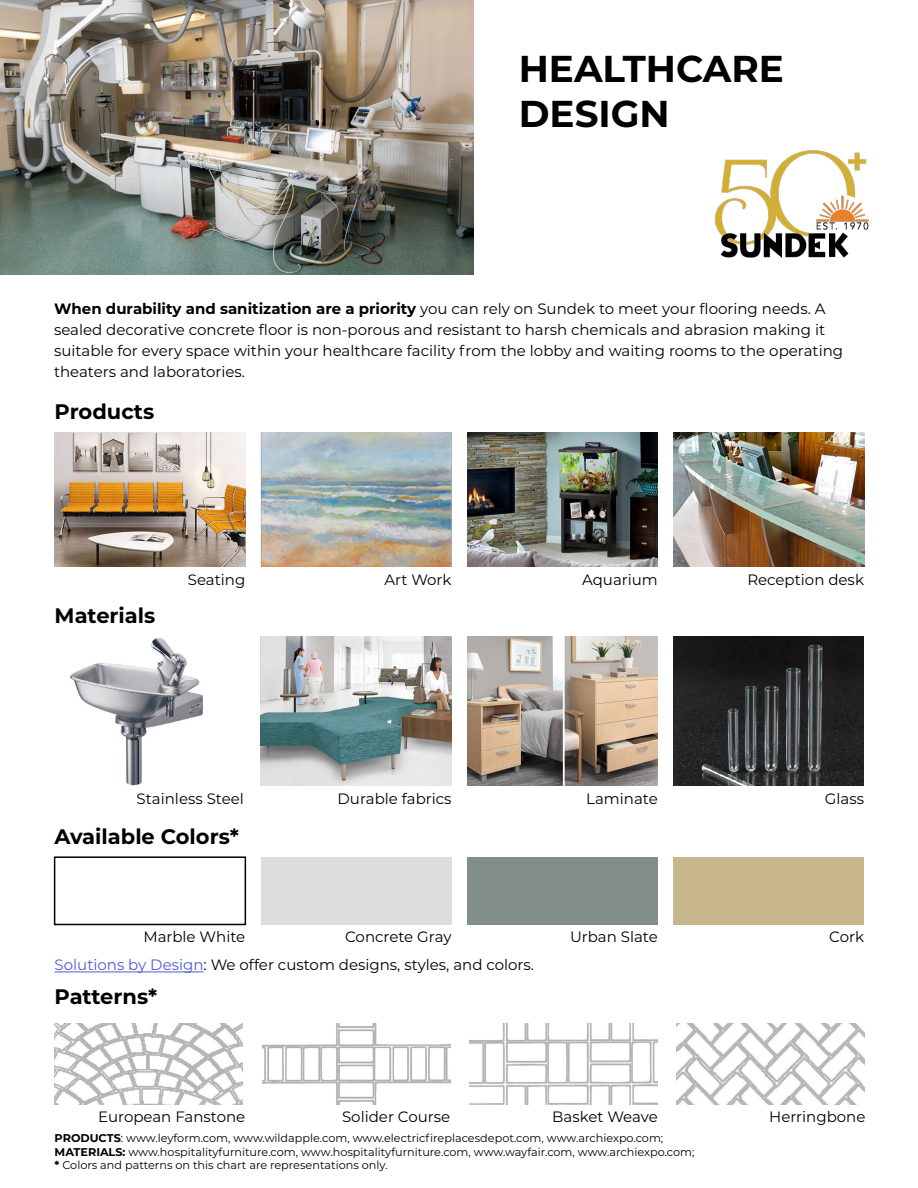
<style>
.page{position:relative;width:918px;height:1188px;background:#fff}
.page>*{position:absolute;margin:0;border:0;box-sizing:border-box;transform-origin:0 0}
.t1{font:700 37.35px/45px "Montserrat";color:#000}
.t2{font:700 21px "Montserrat";color:#000}
.t3{font:15px/21px "Montserrat";color:#000}
.t4{font:11.25px/13.5px "Montserrat";color:#000}
.s1{font-weight:700}
.s2{color:#4f5cd6}
</style>
<div class="page">
<img style="left:0;top:0;width:473px;height:274px">
<div style="left:54px;top:856px;width:192px;height:69px;background:#fff;border:2px solid #000"></div>
<div style="left:261px;top:857px;width:191px;height:67px;background:#dcddde"></div>
<div style="left:467px;top:857px;width:191px;height:67px;background:#818f88"></div>
<div style="left:673px;top:857px;width:191px;height:67px;background:#c7b689"></div>
<img style="left:55px;top:1023px;width:188px;height:82px">
<img style="left:262px;top:1023px;width:188px;height:82px">
<img style="left:470px;top:1023px;width:188px;height:82px">
<img style="left:676px;top:1023px;width:188px;height:82px">
<img style="left:54px;top:432px;width:191px;height:135px">
<img style="left:261px;top:432px;width:191px;height:135px">
<img style="left:467px;top:432px;width:191px;height:135px">
<img style="left:673px;top:432px;width:191px;height:135px">
<img style="left:70px;top:638px;width:133px;height:148px">
<img style="left:261px;top:636px;width:191px;height:150px">
<img style="left:467px;top:636px;width:191px;height:150px">
<img style="left:673px;top:636px;width:191px;height:150px">
<img style="left:714px;top:150px;width:155px;height:108px">
<hr style="left:55px;top:972px;width:149px;height:1px;background:#4f5cd6">
<h1 class="t1" style="left:519px;top:44px;width:267px">HEALTHCARE<br>DESIGN</h1>
<p class="t3" style="left:54px;top:298px;width:791px"><span class="s1">When durability and sanitization are a priority</span> you can rely on Sundek to meet your flooring needs. A sealed decorative concrete floor is non-porous and resistant to harsh chemicals and abrasion making it suitable for every space within your healthcare facility from the lobby and waiting rooms to the operating theaters and laboratories.</p>
<h2 class="t2" style="left:55px;top:397px;width:101px">Products</h2>
<h2 class="t2" style="left:55px;top:601px;width:102px">Materials</h2>
<p class="t3" style="left:188px;top:569px;width:59px">Seating</p>
<p class="t3" style="left:384px;top:569px;width:69px">Art Work</p>
<p class="t3" style="left:582px;top:569px;width:77px">Aquarium</p>
<p class="t3" style="left:747px;top:569px;width:118px">Reception desk</p>
<p class="t3" style="left:137px;top:787px;width:109px">Stainless Steel</p>
<h2 class="t2" style="left:55px;top:822px;width:186px">Available Colors*</h2>
<p class="t3" style="left:143px;top:926px;width:103px">Marble White</p>
<p class="t3" style="left:338px;top:787px;width:116px">Durable fabrics</p>
<p class="t3" style="left:586px;top:787px;width:73px">Laminate</p>
<p class="t3" style="left:825px;top:787px;width:41px">Glass</p>
<p class="t3" style="left:345px;top:926px;width:108px">Concrete Gray</p>
<p class="t3" style="left:570px;top:926px;width:89px">Urban Slate</p>
<p class="t3" style="left:829px;top:926px;width:36px">Cork</p>
<p class="t3" style="left:55px;top:954px;width:481px"><span class="s2">Solutions by Design</span>: We offer custom designs, styles, and colors.</p>
<h2 class="t2" style="left:55px;top:981px;width:104px">Patterns*</h2>
<p class="t3" style="left:98px;top:1106px;width:149px">European Fanstone</p>
<p class="t3" style="left:342px;top:1106px;width:110px">Solider Course</p>
<p class="t3" style="left:552px;top:1106px;width:107px">Basket Weave</p>
<p class="t3" style="left:769px;top:1106px;width:98px">Herringbone</p>
<p class="t4" style="left:55px;top:1131px;width:641px"><span class="s1">PRODUCTS</span>: www.leyform.com, www.wildapple.com, www.electricfireplacesdepot.com, www.archiexpo.com;<br><span class="s1">MATERIALS:</span> www.hospitalityfurniture.com, www.hospitalityfurniture.com, www.wayfair.com, www.archiexpo.com; <span class="s1">*</span> Colors and patterns on this chart are representations only.</p>
</div>
